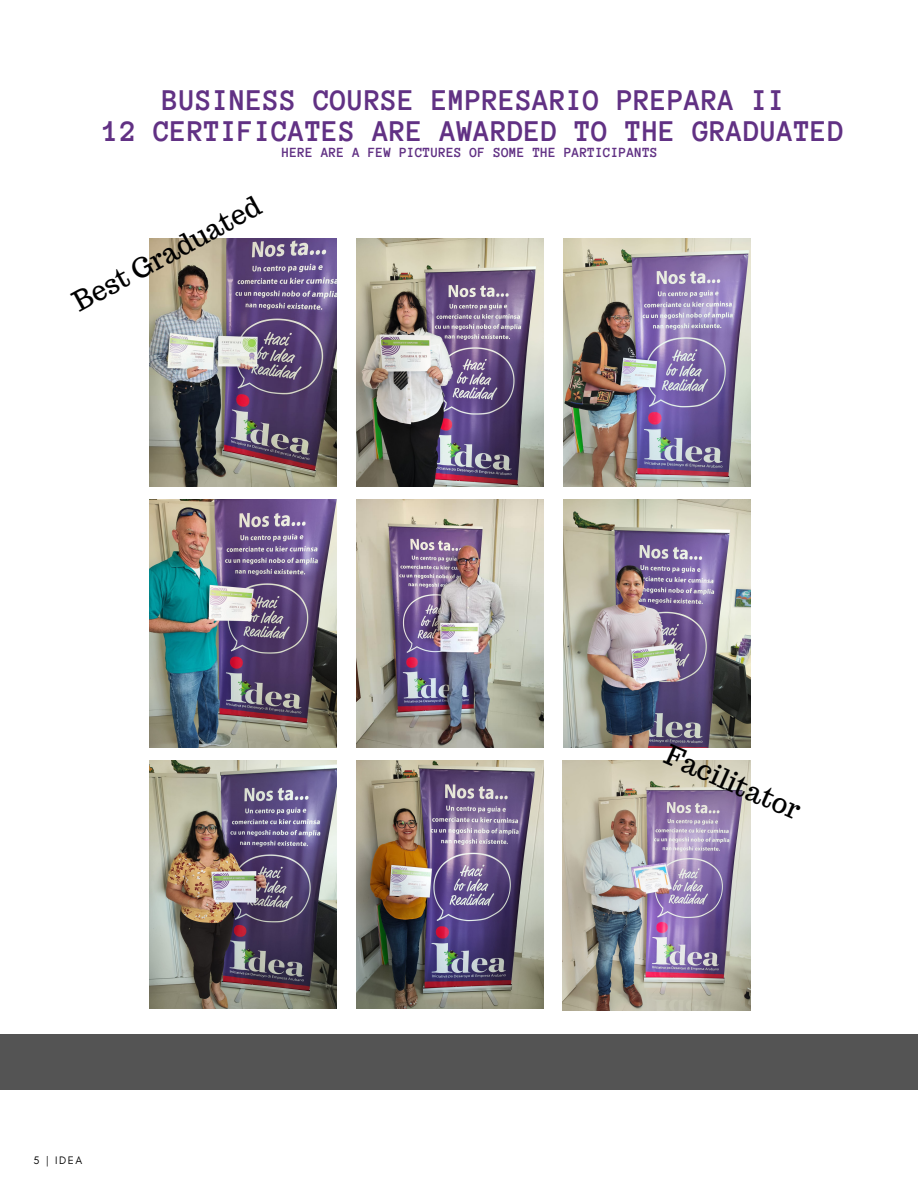
<style>
.page{position:relative;width:918px;height:1188px;background:#fff}
.page>*{position:absolute;margin:0;border:0;box-sizing:border-box;transform-origin:0 0}
.t1{font:700 30.9px "Anonymous Pro";color:#613184}
.t2{font:27px "Trocchi";color:#000}
.t3{font:700 14.4px "Anonymous Pro";color:#613184}
.t4{font:11.1px "Glacial Indifference";color:#000}
</style>
<div class="page">
<div style="left:0;top:1034px;width:918px;height:55px;background:#545454"></div>
<img style="left:150px;top:238px;width:187px;height:249px">
<img style="left:357px;top:238px;width:187px;height:249px">
<img style="left:563px;top:238px;width:187px;height:249px">
<img style="left:150px;top:499px;width:187px;height:249px">
<img style="left:357px;top:499px;width:187px;height:249px">
<img style="left:563px;top:499px;width:187px;height:249px">
<img style="left:150px;top:760px;width:187px;height:249px">
<img style="left:357px;top:760px;width:187px;height:249px">
<img style="left:563px;top:760px;width:187px;height:251px">
<p class="t1" style="left:162px;top:85px;width:625px">BUSINESS COURSE EMPRESARIO PREPARA II</p>
<p class="t1" style="left:103px;top:116px;width:743px">12 CERTIFICATES ARE AWARDED TO THE GRADUATED</p>
<p class="t3" style="left:282px;top:145px;width:378px">HERE ARE A FEW PICTURES OF SOME THE PARTICIPANTS</p>
<p class="t2" style="left:67px;top:289px;width:211px;rotate:-29deg">Best Graduated</p>
<p class="t4" style="left:34px;top:1153px;width:50px">5 | IDEA</p>
<p class="t2" style="left:674px;top:737px;width:147px;rotate:24deg">Facilitator</p>
</div>
